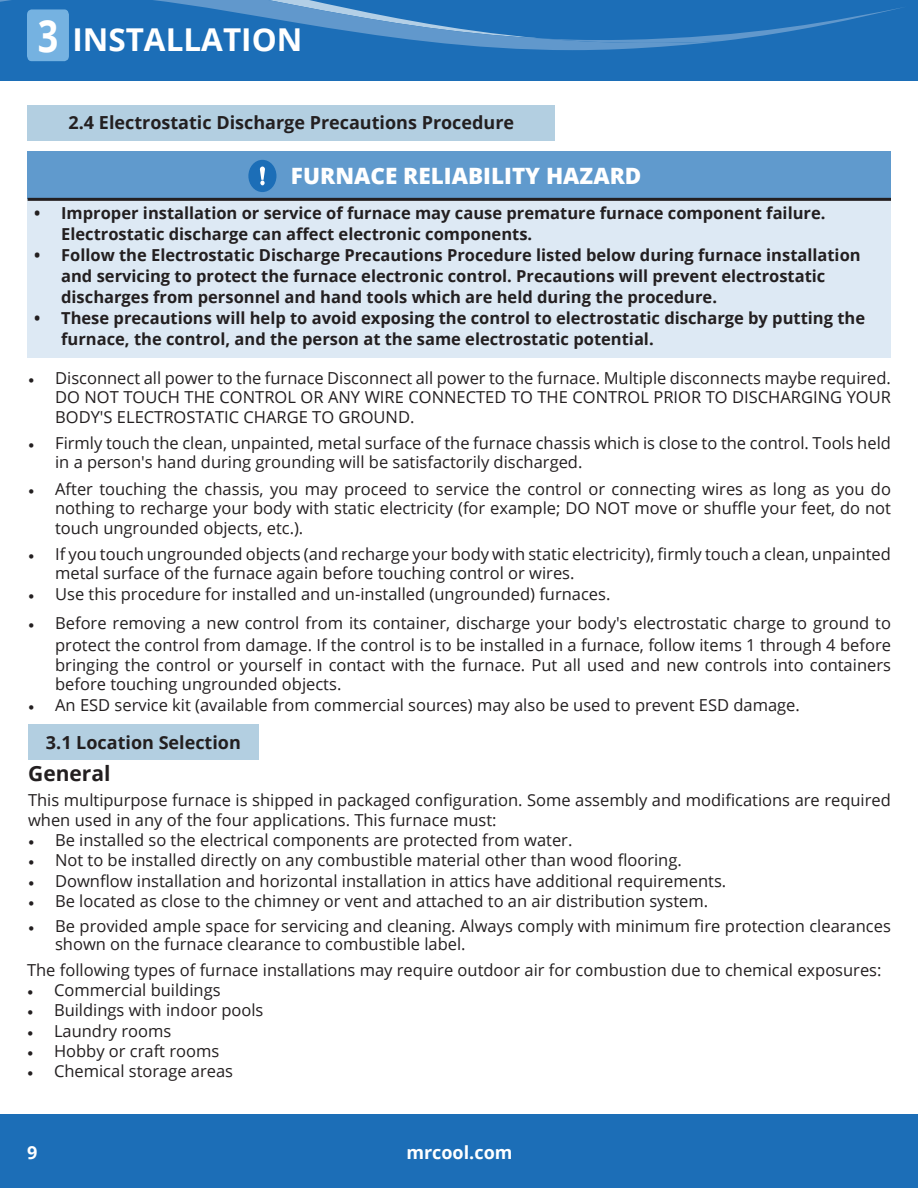
<style>
.page{position:relative;width:918px;height:1188px;background:#fff}
.page>*{position:absolute;margin:0;border:0;box-sizing:border-box;transform-origin:0 0}
.t1{font:700 44.4px "Open Sans";color:#fff;scale:.81 1}
.t2{font:700 31.5px "Open Sans";color:#fff}
.t3{font:800 22.5px "Open Sans";color:#fff}
.t4{font:700 21px "Open Sans";color:#231f20}
.Blue_Sub_Heads{font:700 18px "Open Sans";color:#231f20}
.t5{font:700 18px "Open Sans";color:#fff}
.t6{font:16.5px/19.5px "Open Sans";color:#231f20}
.t7{font:700 16.5px/21px "Open Sans";color:#231f20}
.s1{font-family:"Minion Pro"}
</style>
<div class="page">
<div style="left:0;top:1114px;width:918px;height:74px;background:#1c6eb7"></div>
<div style="left:0;top:0;width:918px;height:81px;background:#1c6eb7"></div>
<svg style="left:0;top:0;width:902px;height:61px"></svg>
<div style="left:28px;top:105px;width:527px;height:35px;background:#b3cfe1"></div>
<div style="left:27px;top:152px;width:863px;height:47px;background:#609acd"></div>
<div style="left:27px;top:199px;width:864px;height:158px;background:#dde9f4"></div>
<hr style="left:28px;top:198px;width:863px;height:3px;background:#231f20">
<div style="left:250px;top:161px;width:25px;height:30px;background:#1c6eb7;border-radius:50%"></div>
<div style="left:248px;top:160px;width:28px;height:32px;border:3px solid #1c6eb7;border-radius:50%"></div>
<svg style="left:260px;top:167px;width:5px;height:18px"></svg>
<div style="left:28px;top:724px;width:231px;height:36px;background:#b3cfe1"></div>
<p class="t1" style="left:38px;top:4px;width:27px">3</p>
<p class="t2" style="left:72px;top:17px;width:232px">INSTALLATION</p>
<p class="Blue_Sub_Heads" style="left:69px;top:110px;width:447px">2.4 Electrostatic Discharge Precautions Procedure</p>
<p class="t3" style="left:291px;top:159px;width:352px">FURNACE RELIABILITY HAZARD</p>
<p class="t7" style="left:61px;top:202px;width:766px;text-indent:-27px">• Improper installation or service of furnace may cause premature furnace component failure.<br>Electrostatic discharge can affect electronic components.</p>
<p class="t7" style="left:61px;top:244px;width:801px;text-indent:-27px">• Follow the Electrostatic Discharge Precautions Procedure listed below during furnace installation and servicing to protect the furnace electronic control. Precautions will prevent electrostatic discharges from personnel and hand tools which are held during the procedure.</p>
<p class="t7" style="left:61px;top:307px;width:805px;text-indent:-27px">• These precautions will help to avoid exposing the control to electrostatic discharge by putting the furnace, the control, and the person at the same electrostatic potential.</p>
<p class="t6" style="left:55px;top:367px;width:837px;text-align:justify;text-indent:-27px"><span class="s1">•</span> Disconnect all power to the furnace Disconnect all power to the furnace. Multiple disconnects maybe required.<br>DO NOT TOUCH THE CONTROL OR ANY WIRE CONNECTED TO THE CONTROL PRIOR TO DISCHARGING YOUR BODY'S ELECTROSTATIC CHARGE TO GROUND.</p>
<p class="t6" style="left:55px;top:433px;width:837px;text-indent:-27px"><span class="s1">•</span> Firmly touch the clean, unpainted, metal surface of the furnace chassis which is close to the control. Tools held in a person's hand during grounding will be satisfactorily discharged.</p>
<p class="t6" style="left:55px;top:478px;width:837px;text-align:justify;text-indent:-27px"><span class="s1">•</span> After touching the chassis, you may proceed to service the control or connecting wires as long as you do nothing to recharge your body with static electricity (for example; DO NOT move or shuffle your feet, do not touch ungrounded objects, etc.).</p>
<p class="t6" style="left:55px;top:544px;width:837px;text-indent:-27px"><span class="s1">•</span> If you touch ungrounded objects (and recharge your body with static electricity), firmly touch a clean, unpainted metal surface of the furnace again before touching control or wires.</p>
<p class="t6" style="left:28px;top:583px;width:584px"><span class="s1">•</span> Use this procedure for installed and un-installed (ungrounded) furnaces.</p>
<p class="t6" style="left:28px;top:611px;width:864px;line-height:22.5px;text-align:right"><span class="s1">•</span> Before removing a new control from its container, discharge your body's electrostatic charge to ground to protect the control from damage. If the control is to be installed in a furnace, follow items 1 through 4 before</p>
<p class="t6" style="left:55px;top:655px;width:837px">bringing the control or yourself in contact with the furnace. Put all used and new controls into containers before touching ungrounded objects.</p>
<p class="t6" style="left:28px;top:694px;width:773px"><span class="s1">•</span> An ESD service kit (available from commercial sources) may also be used to prevent ESD damage.</p>
<p class="Blue_Sub_Heads" style="left:46px;top:730px;width:196px">3.1 Location Selection</p>
<p class="t4" style="left:28px;top:759px;width:84px">General</p>
<p class="t6" style="left:28px;top:790px;width:864px">This multipurpose furnace is shipped in packaged configuration. Some assembly and modifications are required when used in any of the four applications. This furnace must:</p>
<p class="t6" style="left:28px;top:830px;width:546px"><span class="s1">•</span> Be installed so the electrical components are protected from water.</p>
<p class="t6" style="left:28px;top:850px;width:655px"><span class="s1">•</span> Not to be installed directly on any combustible material other than wood flooring.</p>
<p class="t6" style="left:28px;top:871px;width:700px"><span class="s1">•</span> Downflow installation and horizontal installation in attics have additional requirements.</p>
<p class="t6" style="left:28px;top:891px;width:682px"><span class="s1">•</span> Be located as close to the chimney or vent and attached to an air distribution system.</p>
<p class="t6" style="left:55px;top:916px;width:837px;line-height:18px;text-indent:-27px"><span class="s1">•</span> Be provided ample space for servicing and cleaning. Always comply with minimum fire protection clearances shown on the furnace clearance to combustible label.</p>
<p class="t6" style="left:27px;top:960px;width:856px">The following types of furnace installations may require outdoor air for combustion due to chemical exposures:</p>
<p class="t6" style="left:27px;top:980px;width:195px"><span class="s1">•</span> Commercial buildings</p>
<p class="t6" style="left:27px;top:1000px;width:238px"><span class="s1">•</span> Buildings with indoor pools</p>
<p class="t6" style="left:27px;top:1021px;width:146px"><span class="s1">•</span> Laundry rooms</p>
<p class="t6" style="left:27px;top:1041px;width:194px"><span class="s1">•</span> Hobby or craft rooms</p>
<p class="t6" style="left:27px;top:1061px;width:208px"><span class="s1">•</span> Chemical storage areas</p>
<p class="t5" style="left:27px;top:1140px;width:12px">9</p>
<p class="t5" style="left:406px;top:1140px;width:108px">mrcool.com</p>
</div>
